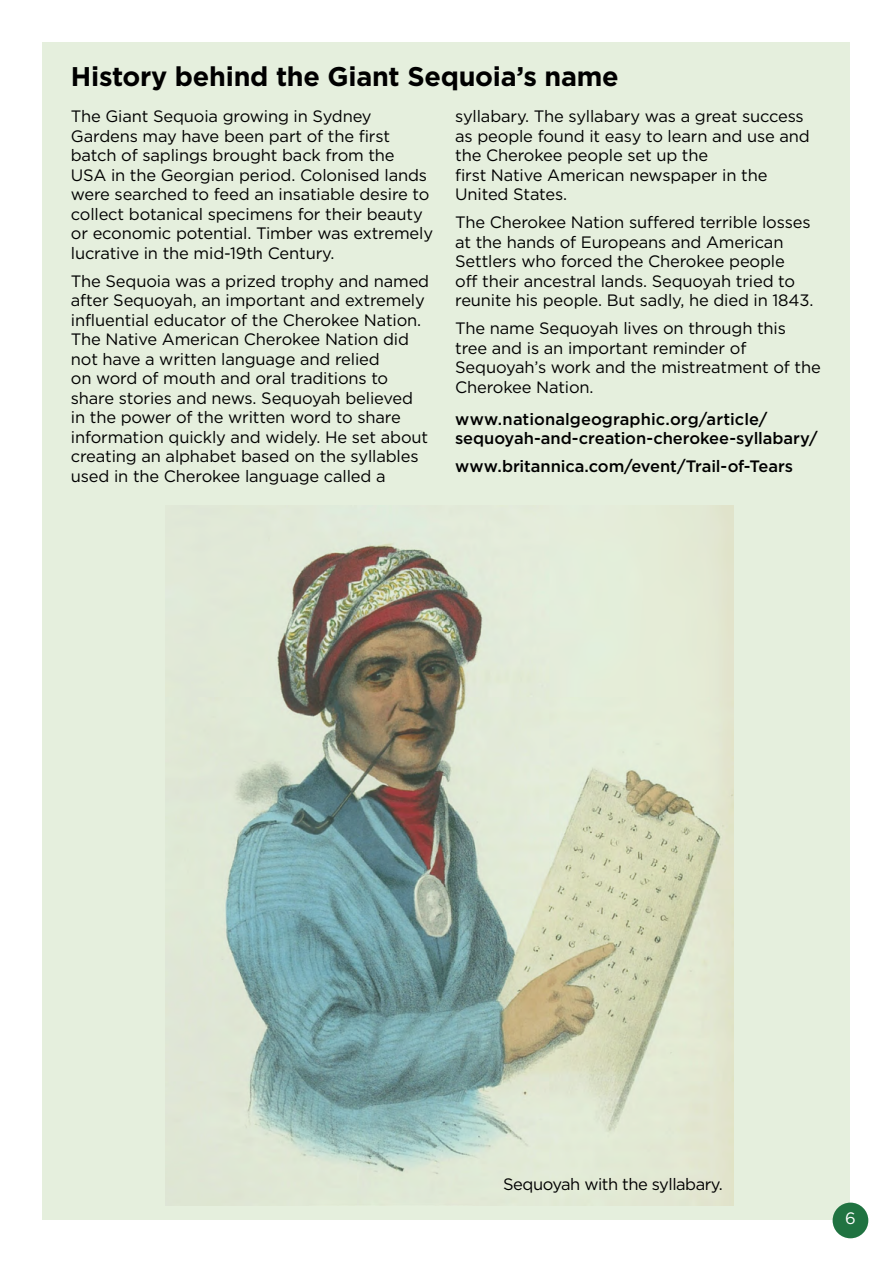
<style>
.page{position:relative;width:893px;height:1263px;background:#fff}
.page>*{position:absolute;margin:0;border:0;box-sizing:border-box;transform-origin:0 0}
.Titles{font:700 27px "Gotham HTF";letter-spacing:-.01em;color:#000}
.Body_copy{font:16.5px/19.5px "Gotham HTF";letter-spacing:-.01em;color:#000}
.Body_copy-2{font:500 16.5px/19.5px "Gotham HTF";letter-spacing:-.005em;color:#000}
.Body_copy-3{font:16.5px "Gotham HTF";letter-spacing:-.03em;color:#000}
.Body_copy-4{font:16.5px "Gotham HTF";color:#fff}
</style>
<div class="page">
<div style="left:43px;top:43px;width:807px;height:1177px;background:#e5efdd"></div>
<div style="left:833px;top:1202px;width:35px;height:36px;background:#207341;border-radius:50%"></div>
<img style="left:165px;top:506px;width:569px;height:699px">
<p class="Titles" style="left:71px;top:60px;width:549px">History behind the Giant Sequoia’s name</p>
<p class="Body_copy" style="left:71px;top:106px;width:364px">The Giant Sequoia growing in Sydney Gardens may have been part of the first batch of saplings brought back from the USA in the Georgian period. Colonised lands were searched to feed an insatiable desire to collect botanical specimens for their beauty or economic potential. Timber was extremely lucrative in the mid-19th Century.</p>
<p class="Body_copy" style="left:71px;top:271px;width:360px">The Sequoia was a prized trophy and named after Sequoyah, an important and extremely influential educator of the Cherokee Nation.<br>The Native American Cherokee Nation did not have a written language and relied<br>on word of mouth and oral traditions to share stories and news. Sequoyah believed in the power of the written word to share information quickly and widely. He set about creating an alphabet based on the syllables used in the Cherokee language called a</p>
<p class="Body_copy" style="left:455px;top:106px;width:356px">syllabary. The syllabary was a great success as people found it easy to learn and use and the Cherokee people set up the<br>first Native American newspaper in the United States.</p>
<p class="Body_copy" style="left:455px;top:212px;width:360px">The Cherokee Nation suffered terrible losses at the hands of Europeans and American Settlers who forced the Cherokee people<br>off their ancestral lands. Sequoyah tried to reunite his people. But sadly, he died in 1843.</p>
<p class="Body_copy" style="left:455px;top:318px;width:367px">The name Sequoyah lives on through this tree and is an important reminder of Sequoyah’s work and the mistreatment of the Cherokee Nation.</p>
<p class="Body_copy-2" style="left:455px;top:409px;width:364px">www.nationalgeographic.org/article/ sequoyah-and-creation-cherokee-syllabary/</p>
<p class="Body_copy-2" style="left:455px;top:456px;width:339px">www.britannica.com/event/Trail-of-Tears</p>
<p class="Body_copy-3" style="left:503px;top:1174px;width:221px">Sequoyah with the syllabary.</p>
<p class="Body_copy-4" style="left:845px;top:1209px;width:12px">6</p>
</div>
